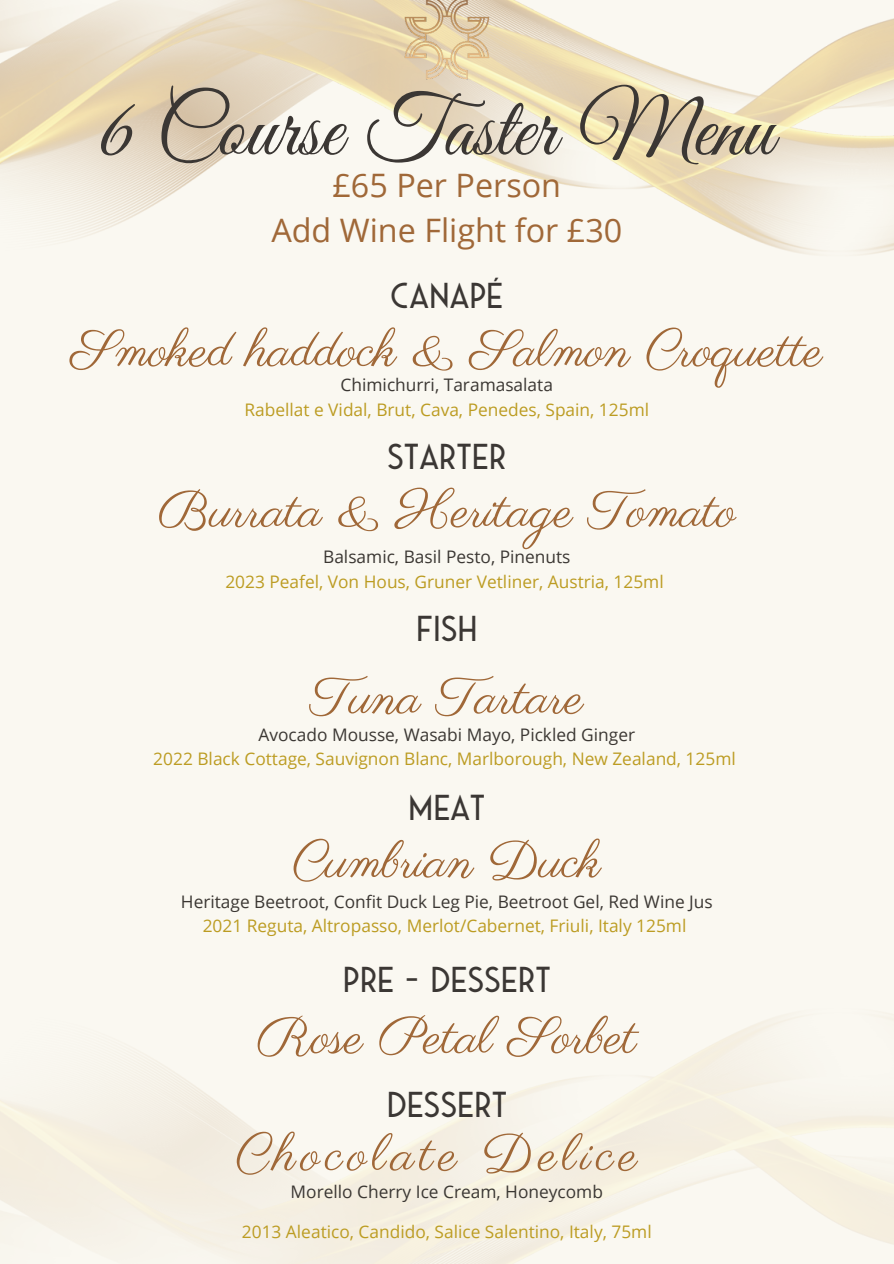
<style>
.page{position:relative;width:894px;height:1264px;background:#fff}
.page>*{position:absolute;margin:0;border:0;box-sizing:border-box;transform-origin:0 0}
.t1{font:85.95px "Great Vibes";color:#3b3734}
.t2{font:51.75px "Parisienne";color:#a06838}
.t3{font:51.75px "Parisienne";letter-spacing:.1em;color:#a06838}
.t4{font:36px "Saveur Sans";color:#3b3734}
.t5{font:32.25px/45px "Open Sans";color:#a06838;text-align:center}
.t6{font:17.25px "Open Sans";color:#bc9c22}
.t7{font:17.25px "Open Sans";color:#3b3733}
</style>
<div class="page">
<div style="left:0;top:0;width:893px;height:1263px;background:#faf8f1"></div>
<img style="left:0;top:0;width:893px;height:255px">
<img style="left:321px;top:0;width:252px;height:83px">
<p class="t1" style="left:98px;top:81px;width:677px">6 Course Taster Menu</p>
<p class="t5" style="left:271px;top:162px;width:352px">£65 Per Person<br>Add Wine Flight for £30</p>
<h3 class="t4" style="left:390px;top:278px;width:114px">CANAPÉ</h3>
<h1 class="t2" style="left:71px;top:318px;width:753px">Smoked haddock &amp; Salmon Croquette</h1>
<h4 class="t7" style="left:340px;top:373px;width:214px">Chimichurri, Taramasalata</h4>
<h2 class="t6" style="left:244px;top:397px;width:406px">Rabellat e Vidal, Brut, Cava, Penedes, Spain, 125ml</h2>
<p class="t4" style="left:387px;top:438px;width:121px">STARTER</p>
<h3 class="t2" style="left:158px;top:479px;width:579px">Burrata &amp; Heritage Tomato</h3>
<h2 class="t7" style="left:323px;top:544px;width:249px">Balsamic, Basil Pesto, Pinenuts</h2>
<p class="t6" style="left:225px;top:569px;width:440px">2023 Peafel, Von Hous, Gruner Vetliner, Austria, 125ml</p>
<h3 class="t4" style="left:415px;top:610px;width:63px">FISH</h3>
<p class="t2" style="left:310px;top:665px;width:275px">Tuna Tartare</p>
<h2 class="t7" style="left:258px;top:722px;width:378px">Avocado Mousse, Wasabi Mayo, Pickled Ginger</h2>
<p class="t6" style="left:153px;top:746px;width:583px">2022 Black Cottage, Sauvignon Blanc, Marlborough, New Zealand, 125ml</p>
<h3 class="t4" style="left:408px;top:790px;width:79px">MEAT</h3>
<p class="t2" style="left:292px;top:829px;width:310px">Cumbrian Duck</p>
<h2 class="t7" style="left:181px;top:889px;width:533px">Heritage Beetroot, Confit Duck Leg Pie, Beetroot Gel, Red Wine Jus</h2>
<p class="t6" style="left:203px;top:913px;width:485px">2021 Reguta, Altropasso, Merlot/Cabernet, Friuli, Italy 125ml</p>
<h3 class="t4" style="left:342px;top:962px;width:210px">PRE - DESSERT</h3>
<p class="t2" style="left:257px;top:1005px;width:381px">Rose Petal Sorbet</p>
<h2 class="t4" style="left:386px;top:1086px;width:122px">DESSERT</h2>
<p class="t3" style="left:236px;top:1122px;width:403px">Chocolate Delice</p>
<h3 class="t7" style="left:290px;top:1179px;width:314px">Morello Cherry Ice Cream, Honeycomb</h3>
<h2 class="t6" style="left:242px;top:1219px;width:411px">2013 Aleatico, Candido, Salice Salentino, Italy, 75ml</h2>
</div>
